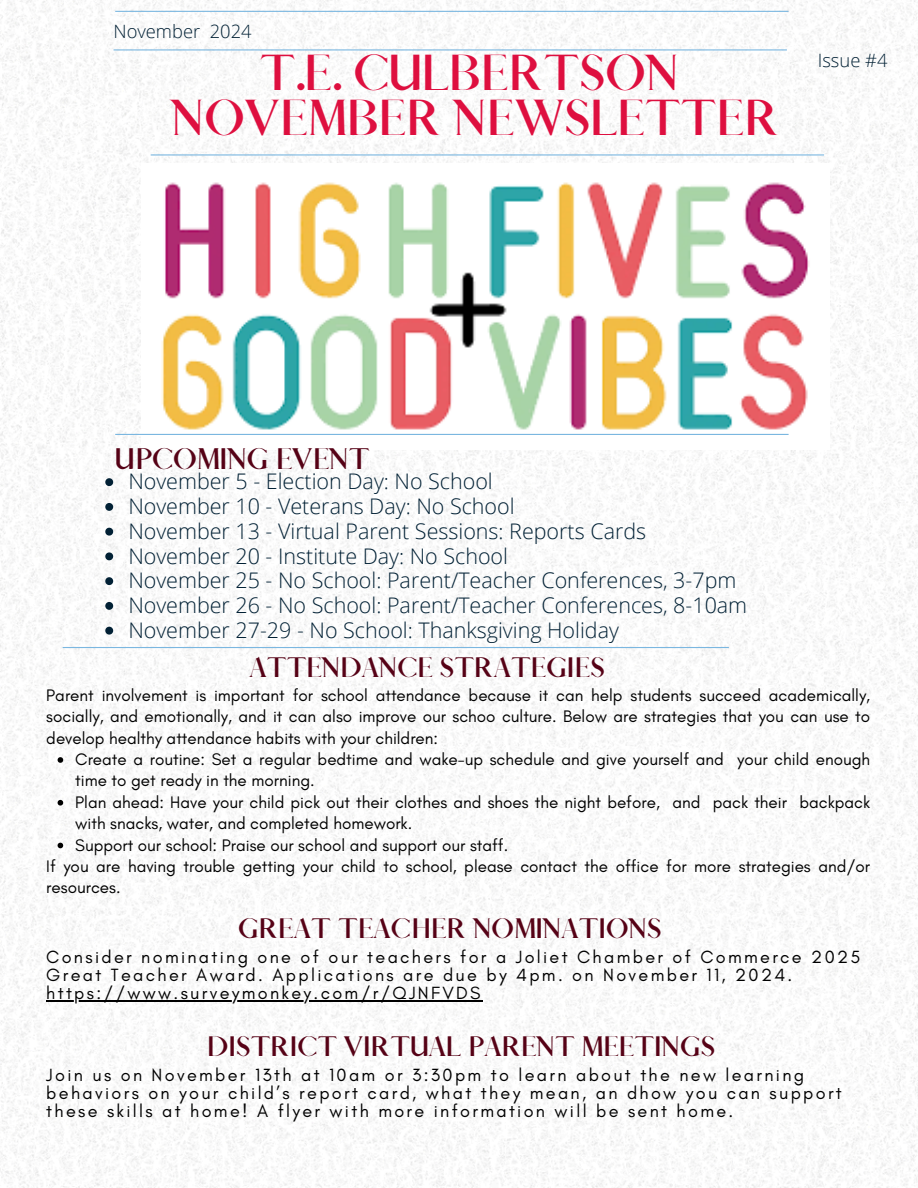
<style>
.page{position:relative;width:918px;height:1188px;background:#fff}
.page>*{position:absolute;margin:0;border:0;box-sizing:border-box;transform-origin:0 0}
.t1{font:700 45.6px/45px "Afrah";color:#de0f3f;text-align:center}
.t2{font:700 26.85px "Afrah";color:#560216}
.t3{font:700 25.35px "Afrah";color:#560216}
.t4{font:300 21.45px "Open Sans";color:#022135}
.t5{font:300 18.3px "Open Sans";color:#022135}
.t6{font:18px/18px "Glacial Indifference";letter-spacing:.13em;color:#000}
.t7{font:16.95px/21.3px "Glacial Indifference";color:#000}
</style>
<div class="page">
<img style="left:0;top:0;width:918px;height:1188px">
<hr style="left:114px;top:49px;width:673px;height:1px;background:#7bb7e0">
<img style="left:142px;top:163px;width:687px;height:286px">
<hr style="left:115px;top:434px;width:674px;height:1px;background:#7bb7e0">
<hr style="left:63px;top:647px;width:666px;height:1px;background:#7bb7e0">
<hr style="left:115px;top:11px;width:674px;height:1px;background:#7bb7e0">
<hr style="left:151px;top:154px;width:673px;height:2px;background:#7bb7e0">
<svg style="left:105px;top:478px;width:8px;height:8px"></svg>
<svg style="left:105px;top:503px;width:8px;height:8px"></svg>
<svg style="left:105px;top:528px;width:8px;height:8px"></svg>
<svg style="left:105px;top:552px;width:8px;height:8px"></svg>
<svg style="left:105px;top:577px;width:8px;height:8px"></svg>
<svg style="left:105px;top:602px;width:8px;height:8px"></svg>
<svg style="left:105px;top:627px;width:8px;height:8px"></svg>
<svg style="left:58px;top:757px;width:5px;height:6px"></svg>
<svg style="left:58px;top:800px;width:5px;height:6px"></svg>
<svg style="left:58px;top:843px;width:5px;height:5px"></svg>
<hr style="left:46px;top:1000px;width:437px;height:1px;background:#000">
<p class="t5" style="left:114px;top:18px;width:140px">November 2024</p>
<p class="t1" style="left:172px;top:51px;width:609px">T.E. CULBERTSON<br>NOVEMBER NEWSLETTER</p>
<h1 class="t5" style="left:818px;top:47px;width:71px">Issue #4</h1>
<h2 class="t2" style="left:115px;top:442px;width:256px">UPCOMING EVENT</h2>
<p class="t4" style="left:128px;top:467px;width:366px">November 5 - Election Day: No School</p>
<p class="t4" style="left:128px;top:491px;width:388px">November 10 - Veterans Day: No School</p>
<p class="t4" style="left:128px;top:516px;width:519px">November 13 - Virtual Parent Sessions: Reports Cards</p>
<p class="t4" style="left:128px;top:541px;width:381px">November 20 - Institute Day: No School</p>
<p class="t4" style="left:128px;top:566px;width:610px">November 25 - No School: Parent/Teacher Conferences, 3-7pm</p>
<p class="t4" style="left:128px;top:590px;width:620px">November 26 - No School: Parent/Teacher Conferences, 8-10am</p>
<h2 class="t4" style="left:128px;top:615px;width:492px">November 27-29 - No School: Thanksgiving Holiday</h2>
<p class="t3" style="left:250px;top:652px;width:357px">ATTENDANCE STRATEGIES</p>
<p class="t7" style="left:46px;top:684px;width:825px;text-align:justify">Parent involvement is important for school attendance because it can help students succeed academically, socially, and emotionally, and it can also improve our schoo culture. Below are strategies that you can use to develop healthy attendance habits with your children:</p>
<p class="t7" style="left:75px;top:748px;width:796px">Create a routine: Set a regular bedtime and wake-up schedule and give yourself and your child enough time to get ready in the morning.</p>
<p class="t7" style="left:75px;top:791px;width:797px">Plan ahead: Have your child pick out their clothes and shoes the night before, and pack their backpack with snacks, water, and completed homework.</p>
<p class="t7" style="left:75px;top:834px;width:435px">Support our school: Praise our school and support our staff.</p>
<p class="t7" style="left:46px;top:855px;width:825px">If you are having trouble getting your child to school, please contact the office for more strategies and/or resources.</p>
<p class="t3" style="left:238px;top:912px;width:425px">GREAT TEACHER NOMINATIONS</p>
<h2 class="t6" style="left:46px;top:948px;width:816px">Consider nominating one of our teachers for a Joliet Chamber of Commerce 2025<br>Great Teacher Award. Applications are due by 4pm. on November 11, 2024.</h2>
<p class="t6" style="left:46px;top:984px;width:436px">https://www.surveymonkey.com/r/QJNFVDS</p>
<p class="t3" style="left:207px;top:1031px;width:509px">DISTRICT VIRTUAL PARENT MEETINGS</p>
<h2 class="t6" style="left:46px;top:1066px;width:797px">Join us on November 13th at 10am or 3:30pm to learn about the new learning behaviors on your child’s report card, what they mean, an dhow you can support these skills at home! A flyer with more information will be sent home.</h2>
</div>
